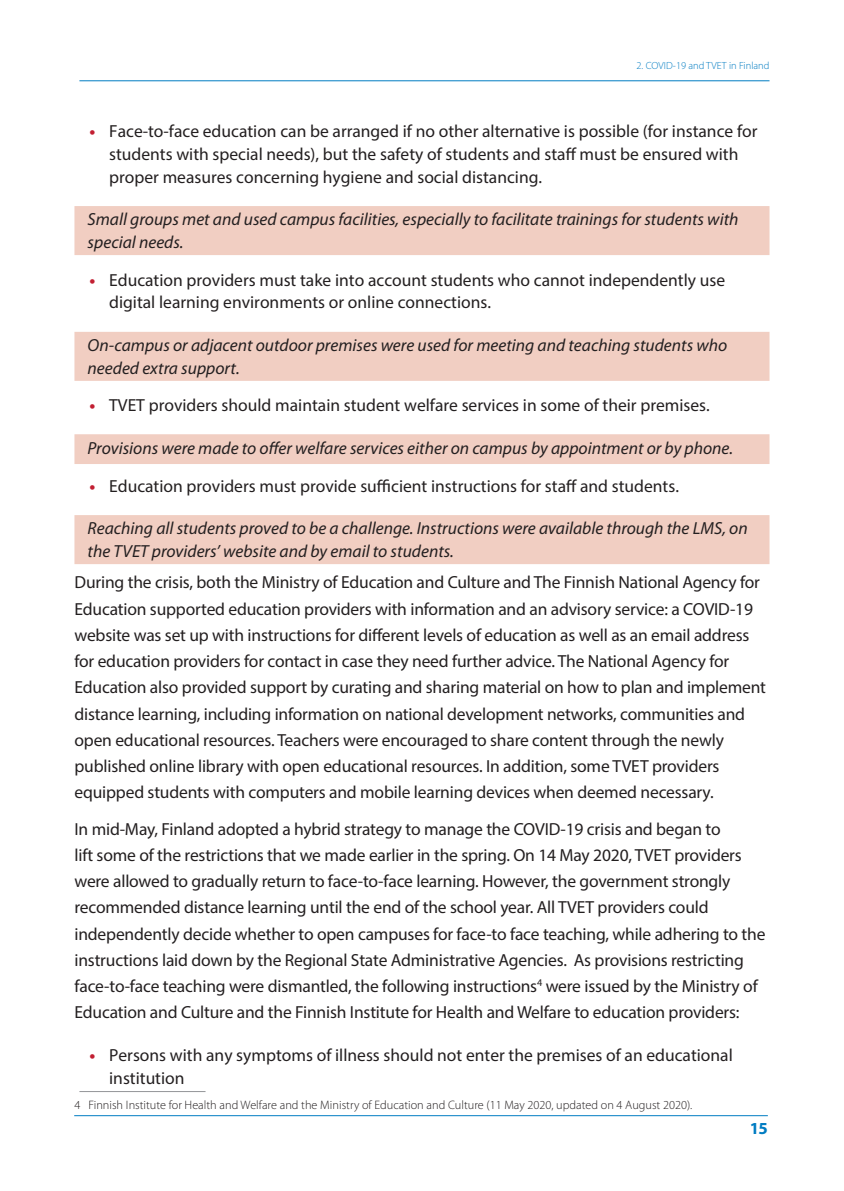
<style>
.page{position:relative;width:844px;height:1191px;background:#fff}
.page>*{position:absolute;margin:0;border:0;box-sizing:border-box;transform-origin:0 0}
.Texte{font:17.5px/26.2px "Myriad Pro";letter-spacing:-.01em;color:#231f20}
.Puces_bleu{font:italic 17.5px/22.8px "Myriad Pro";color:#231f20}
.t1{font:700 16.97px "Myriad Pro";color:#007cc2}
.Footnote{font:300 12.25px "Myriad Pro";color:#231f20}
.Running_Head_Right{font:300 10.33px "Myriad Pro";color:#007cc2}
.s1{font-weight:700;color:#c21f32}
</style>
<div class="page">
<hr style="left:74px;top:1115px;width:693px;height:1px;background:#007cc2">
<hr style="left:79px;top:80px;width:690px;height:1px;background:#007cc2">
<div style="left:74px;top:206px;width:695px;height:49px;background:#f1cec2"></div>
<div style="left:74px;top:332px;width:695px;height:49px;background:#f1cec2"></div>
<div style="left:74px;top:434px;width:695px;height:30px;background:#f1cec2"></div>
<div style="left:74px;top:515px;width:695px;height:49px;background:#f1cec2"></div>
<hr style="left:79px;top:1091px;width:126px;height:1px;background:#939598">
<p class="Running_Head_Right" style="left:636px;top:60px;width:134px">2. COVID-19 and TVET in Finland</p>
<p class="Texte" style="left:109px;top:120px;width:649px;line-height:22.8px;text-indent:-20px"><span class="s1">•</span> Face-to-face education can be arranged if no other alternative is possible (for instance for students with special needs), but the safety of students and staff must be ensured with proper measures concerning hygiene and social distancing.</p>
<p class="Puces_bleu" style="left:88px;top:208px;width:652px">Small groups met and used campus facilities, especially to facilitate trainings for students with special needs.</p>
<p class="Texte" style="left:109px;top:268px;width:617px;line-height:22.8px;text-indent:-20px"><span class="s1">•</span> Education providers must take into account students who cannot independently use digital learning environments or online connections.</p>
<p class="Puces_bleu" style="left:88px;top:333px;width:641px">On-campus or adjacent outdoor premises were used for meeting and teaching students who needed extra support.</p>
<p class="Texte" style="left:89px;top:392px;width:621px"><span class="s1">•</span> TVET providers should maintain student welfare services in some of their premises.</p>
<p class="Puces_bleu" style="left:88px;top:436px;width:646px">Provisions were made to offer welfare services either on campus by appointment or by phone.</p>
<p class="Texte" style="left:89px;top:472px;width:591px"><span class="s1">•</span> Education providers must provide sufficient instructions for staff and students.</p>
<p class="Puces_bleu" style="left:88px;top:517px;width:661px">Reaching all students proved to be a challenge. Instructions were available through the LMS, on the TVET providers’ website and by email to students.</p>
<p class="Texte" style="left:74px;top:569px;width:693px">During the crisis, both the Ministry of Education and Culture and The Finnish National Agency for Education supported education providers with information and an advisory service: a COVID-19 website was set up with instructions for different levels of education as well as an email address for education providers for contact in case they need further advice. The National Agency for Education also provided support by curating and sharing material on how to plan and implement distance learning, including information on national development networks, communities and open educational resources. Teachers were encouraged to share content through the newly published online library with open educational resources. In addition, some TVET providers equipped students with computers and mobile learning devices when deemed necessary.</p>
<p class="Texte" style="left:74px;top:815px;width:692px">In mid-May, Finland adopted a hybrid strategy to manage the COVID-19 crisis and began to<br>lift some of the restrictions that we made earlier in the spring. On 14 May 2020, TVET providers were allowed to gradually return to face-to-face learning. However, the government strongly recommended distance learning until the end of the school year. All TVET providers could independently decide whether to open campuses for face-to face teaching, while adhering to the instructions laid down by the Regional State Administrative Agencies. As provisions restricting face-to-face teaching were dismantled, the following instructions<sup>4</sup> were issued by the Ministry of Education and Culture and the Finnish Institute for Health and Welfare to education providers:</p>
<p class="Texte" style="left:109px;top:1043px;width:625px;line-height:22.8px;text-indent:-20px"><span class="s1">•</span> Persons with any symptoms of illness should not enter the premises of an educational institution</p>
<p class="Footnote" style="left:74px;top:1097px;width:619px">4 Finnish Institute for Health and Welfare and the Ministry of Education and Culture (11 May 2020, updated on 4 August 2020).</p>
<p class="t1" style="left:749px;top:1117px;width:19px">15</p>
</div>
